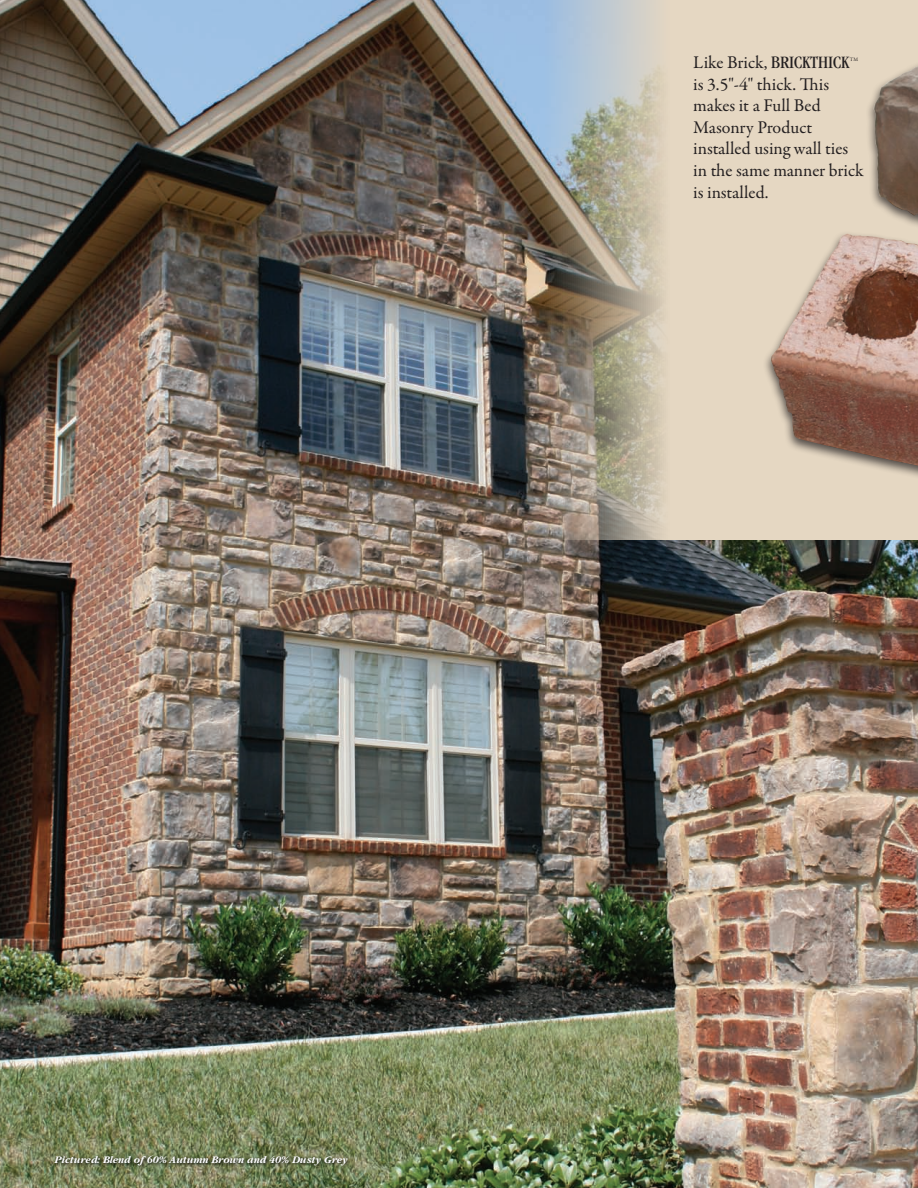
<style>
.page{position:relative;width:918px;height:1188px;background:#fff}
.page>*{position:absolute;margin:0;border:0;box-sizing:border-box;transform-origin:0 0}
.t1{font:18px/21.6px "Garamond Premr Pro";color:#231f20}
.t2{font:italic 700 10.5px "Garamond";color:#fff}
.t3{font:5.25px "Garamond Premr Pro";color:#231f20}
.s1{font-family:"Garamond";font-stretch:condensed}
</style>
<div class="page">
<img style="left:0;top:0;width:918px;height:1188px">
<svg style="left:542px;top:0;width:376px;height:540px;background:#c5bcac"></svg>
<svg style="left:51px;top:1153px;width:300px;height:17px;background:#656e4c"></svg>
<div style="left:762px;top:19px;width:156px;height:516px;background:#e5d7c2"></div>
<img style="left:770px;top:66px;width:148px;height:400px">
<p class="t1" style="left:693px;top:52px;width:157px">Like Brick, <span class="s1">BRICKTHICK</span></p>
<p class="t3" style="left:850px;top:56px;width:10px">TM</p>
<p class="t1" style="left:693px;top:74px;width:172px">is 3.5"-4" thick. This makes it a Full Bed<br>Masonry Product installed using wall ties in the same manner brick is installed.</p>
<p class="t2" style="left:54px;top:1154px;width:295px">Pictured: Blend of 60% Autumn Brown and 40% Dusty Grey</p>
</div>
